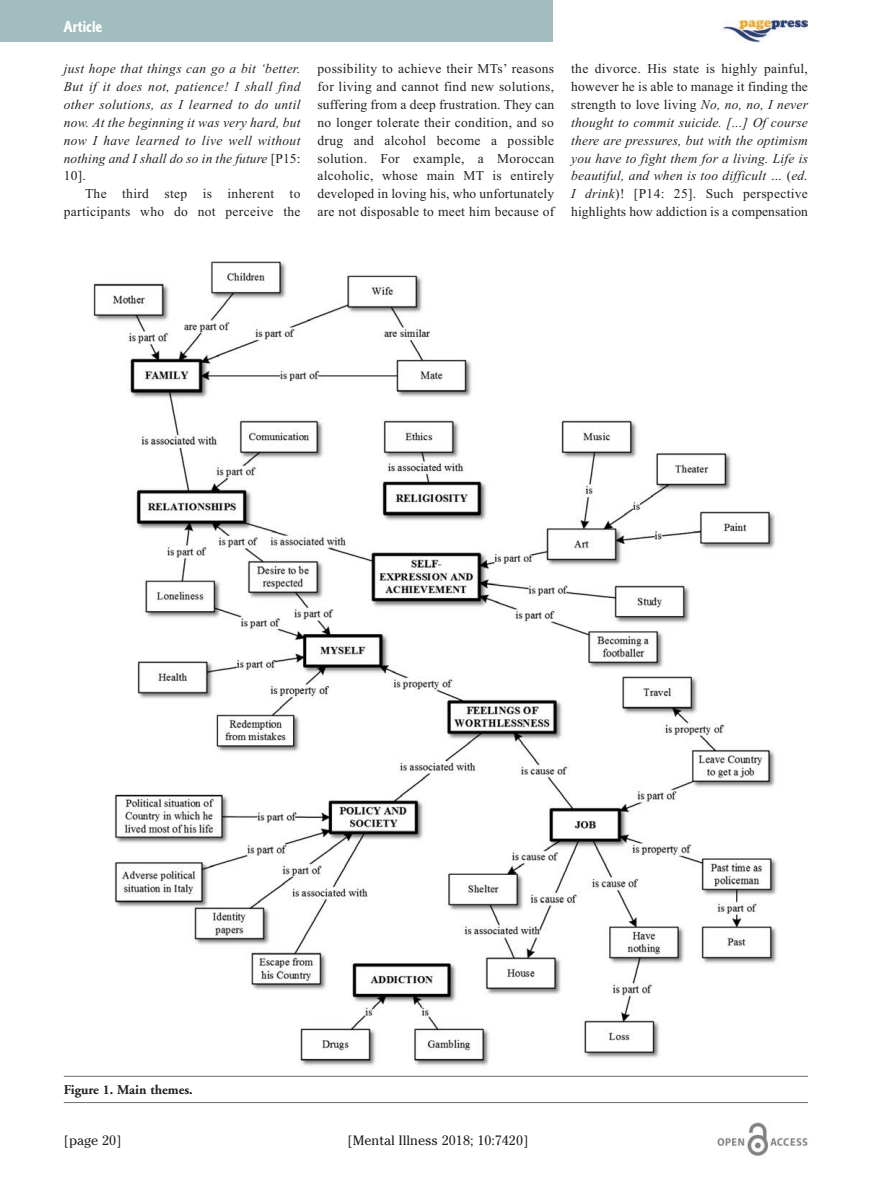
<style>
.page{position:relative;width:893px;height:1191px;background:#fff}
.page>*{position:absolute;margin:0;border:0;box-sizing:border-box;transform-origin:0 0}
.t1{font:16.5px "Corinthian Bold Condensed Plain";color:#fff}
.t2{font:italic 13.5px/17.9px "Times New Roman";letter-spacing:.015em;color:#231f20;text-align:justify}
.t3{font:13.5px/17.9px "Times New Roman";letter-spacing:.025em;color:#231f20;text-align:right}
.t4{font:13.5px "Cheltenham";color:#231f20}
.t5{font:700 13.5px "Adobe Garamond";color:#231f20}
.s1{font-style:normal}
</style>
<div class="page">
<div style="left:0;top:0;width:553px;height:42px;background:#a2bdbf"></div>
<img style="left:723px;top:19px;width:84px;height:24px">
<img style="left:717px;top:1123px;width:91px;height:33px">
<hr style="left:64px;top:1076px;width:744px;height:1px;background:#6c6d70">
<hr style="left:64px;top:1102px;width:744px;height:1px;background:#6c6d70">
<img style="left:93px;top:261px;width:684px;height:805px">
<p class="t1" style="left:63px;top:21px;width:40px">Article</p>
<p class="t2" style="left:64px;top:60px;width:238px">just hope that things can go a bit ‘better.<br>But if it does not, patience! I shall find other solutions, as I learned to do until now. At the beginning it was very hard, but now I have learned to live well without nothing and I shall do so in the future <span class="s1">[P15:<br>10].</span></p>
<p class="t3" style="left:64px;top:185px;width:238px">The third step is inherent to participants who do not perceive the</p>
<p class="t3" style="left:317px;top:60px;width:238px;text-align:justify">possibility to achieve their MTs’ reasons for living and cannot find new solutions, suffering from a deep frustration. They can no longer tolerate their condition, and so drug and alcohol become a possible solution. For example, a Moroccan alcoholic, whose main MT is entirely developed in loving his, who unfortunately are not disposable to meet him because of</p>
<p class="t2" style="left:571px;top:60px;width:238px"><span class="s1">the divorce. His state is highly painful, however he is able to manage it finding the strength to love living</span> No, no, no, I never thought to commit suicide. [...] Of course there are pressures, but with the optimism you have to fight them for a living. Life is beautiful, and when is too difficult … <span class="s1">(</span>ed.<br>I drink<span class="s1">)! [P14: 25]. Such perspective highlights how addiction is a compensation</span></p>
<p class="t5" style="left:64px;top:1084px;width:130px">Figure 1. Main themes.</p>
<p class="t4" style="left:64px;top:1132px;width:59px">[page 20]</p>
<p class="t4" style="left:348px;top:1132px;width:182px">[Mental Illness 2018; 10:7420]</p>
</div>
